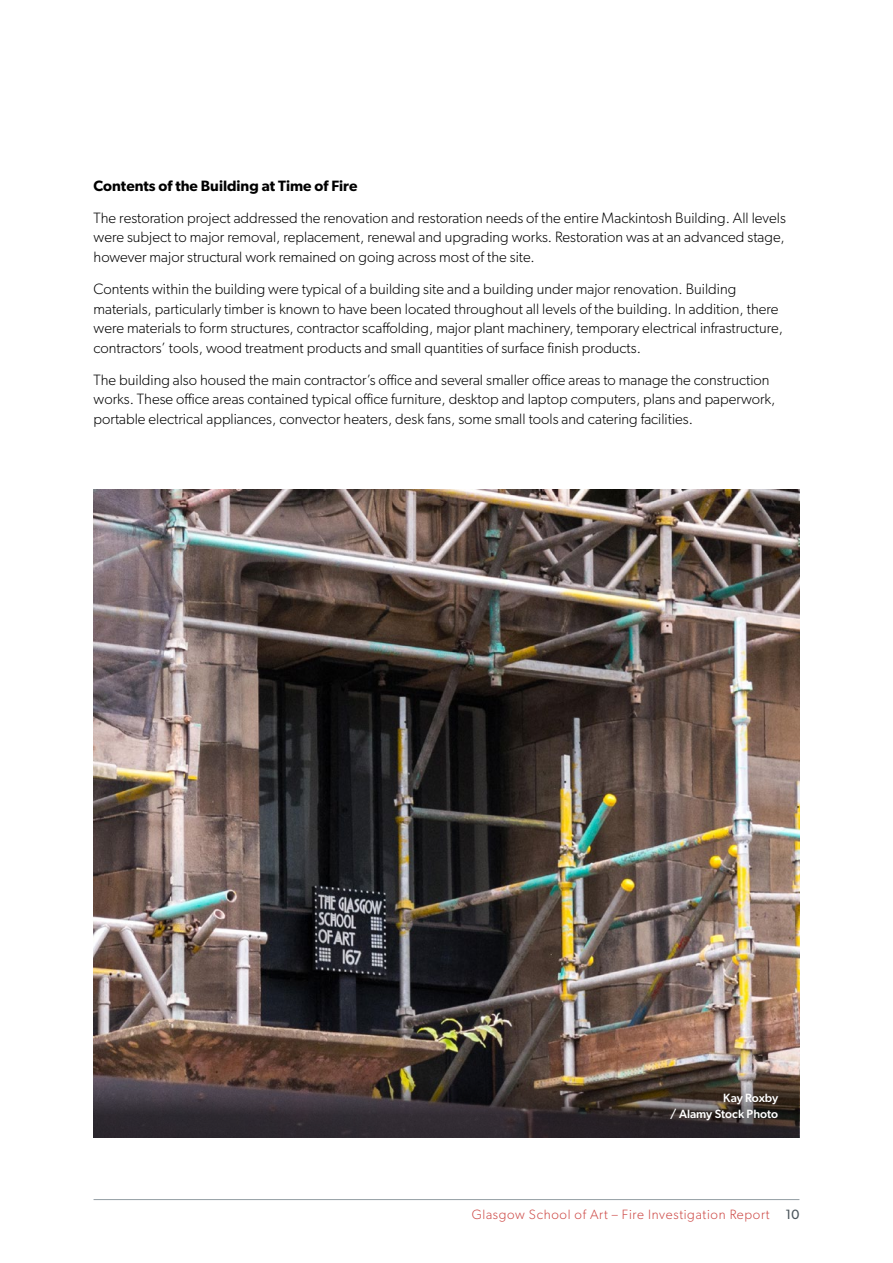
<style>
.page{position:relative;width:893px;height:1263px;background:#fff}
.page>*{position:absolute;margin:0;border:0;box-sizing:border-box;transform-origin:0 0}
.t1{font:300 15px/19.5px "Gibson";color:#000}
.t2{font:600 15px "Gibson";color:#000}
.t3{font:300 13.5px "Gibson";letter-spacing:.05em;color:#cd4845}
.t4{font:500 12px/16.5px "Gibson";color:#fff;text-align:right}
.s1{font-weight:400;color:#4c565c}
</style>
<div class="page">
<hr style="left:94px;top:1199px;width:705px;height:1px;background:#939da3">
<img style="left:94px;top:490px;width:705px;height:583px">
<svg style="left:94px;top:1073px;width:705px;height:64px;background:#3f3535"></svg>
<p class="t2" style="left:94px;top:176px;width:265px">Contents of the Building at Time of Fire</p>
<p class="t1" style="left:94px;top:208px;width:694px;text-align:justify">The restoration project addressed the renovation and restoration needs of the entire Mackintosh Building. All levels were subject to major removal, replacement, renewal and upgrading works. Restoration was at an advanced stage, however major structural work remained on going across most of the site.</p>
<p class="t1" style="left:94px;top:279px;width:691px">Contents within the building were typical of a building site and a building under major renovation. Building materials, particularly timber is known to have been located throughout all levels of the building. In addition, there were materials to form structures, contractor scaffolding, major plant machinery, temporary electrical infrastructure, contractors’ tools, wood treatment products and small quantities of surface finish products.</p>
<p class="t1" style="left:94px;top:370px;width:683px">The building also housed the main contractor’s office and several smaller office areas to manage the construction works. These office areas contained typical office furniture, desktop and laptop computers, plans and paperwork, portable electrical appliances, convector heaters, desk fans, some small tools and catering facilities.</p>
<p class="t4" style="left:670px;top:1089px;width:109px">Kay Roxby<br>/ Alamy Stock Photo</p>
<p class="t3" style="left:472px;top:1206px;width:329px">Glasgow School of Art – Fire Investigation Report <span class="s1">10</span></p>
</div>
